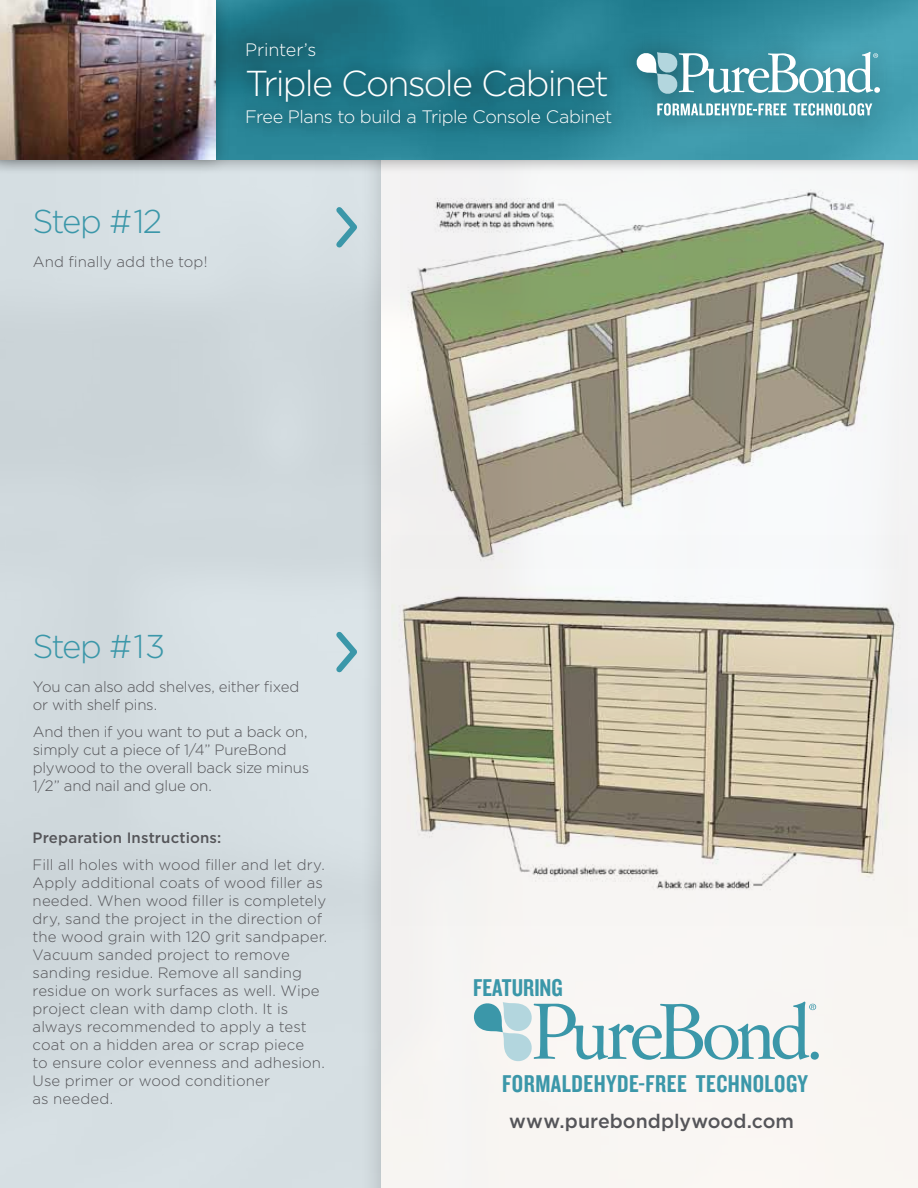
<style>
.page{position:relative;width:918px;height:1188px;background:#fff}
.page>*{position:absolute;margin:0;border:0;box-sizing:border-box;transform-origin:0 0}
.t1{font:300 36px "Gotham";letter-spacing:-.05em;color:#fff}
.t2{font:300 33px "Gotham";letter-spacing:-.055em;color:#3b97a9}
.t3{font:25.2px "Knockout HTF49 Liteweight";letter-spacing:.02em;color:#3b97a9}
.t4{font:25.2px "Knockout HTF49 Liteweight";color:#3b97a9}
.t5{font:500 19.5px "Gotham";color:#555559}
.t6{font:300 18px "Gotham";letter-spacing:-.025em;color:#fff}
.t7{font:300 15px/18px "Gotham";color:#555559}
.t8{font:500 15px "Gotham";letter-spacing:.01em;color:#555559}
</style>
<div class="page">
<div style="left:359px;top:44px;width:559px;height:1144px;background:#000;opacity:.2"></div>
<div style="left:382px;top:175px;width:536px;height:1013px;background:#f8f5f3"></div>
<svg style="left:331px;top:202px;width:31px;height:51px"></svg>
<svg style="left:331px;top:626px;width:31px;height:52px"></svg>
<img style="left:393px;top:536px;width:512px;height:389px">
<img style="left:401px;top:175px;width:496px;height:393px">
<div style="left:811px;top:1052px;width:8px;height:8px;background:#3b97a9;border-radius:50%"></div>
<svg style="left:473px;top:1002px;width:343px;height:61px"></svg>
<div style="left:0;top:0;width:918px;height:175px;background:#000;opacity:.4"></div>
<img style="left:232px;top:0;width:686px;height:160px">
<div style="left:615px;top:31px;width:286px;height:107px;background:#000;opacity:.35"></div>
<svg style="left:636px;top:52px;width:244px;height:43px"></svg>
<svg style="left:657px;top:103px;width:129px;height:13px"></svg>
<svg style="left:793px;top:103px;width:79px;height:13px"></svg>
<div style="left:232px;top:28px;width:393px;height:111px;background:#000;opacity:.75"></div>
<div style="left:0;top:0;width:232px;height:175px;background:#000;opacity:.3"></div>
<img style="left:0;top:0;width:216px;height:160px">
<h2 class="t2" style="left:33px;top:201px;width:131px">Step #12</h2>
<p class="t7" style="left:33px;top:252px;width:176px">And finally add the top!</p>
<p class="t6" style="left:245px;top:38px;width:73px">Printer’s</p>
<h1 class="t1" style="left:245px;top:60px;width:365px">Triple Console Cabinet</h1>
<p class="t6" style="left:245px;top:105px;width:369px">Free Plans to build a Triple Console Cabinet</p>
<h2 class="t2" style="left:33px;top:626px;width:134px">Step #13</h2>
<p class="t7" style="left:33px;top:677px;width:268px">You can also add shelves, either fixed or with shelf pins.</p>
<p class="t7" style="left:33px;top:722px;width:278px">And then if you want to put a back on, simply cut a piece of 1/4” PureBond plywood to the overall back size minus<br>1/2” and nail and glue on.</p>
<p class="t8" style="left:33px;top:827px;width:190px">Preparation Instructions:</p>
<p class="t7" style="left:33px;top:855px;width:296px">Fill all holes with wood filler and let dry.<br>Apply additional coats of wood filler as needed. When wood filler is completely dry, sand the project in the direction of the wood grain with 120 grit sandpaper.<br>Vacuum sanded project to remove sanding residue. Remove all sanding residue on work surfaces as well. Wipe project clean with damp cloth. It is always recommended to apply a test coat on a hidden area or scrap piece<br>to ensure color evenness and adhesion.<br>Use primer or wood conditioner<br>as needed.</p>
<h3 class="t4" style="left:473px;top:975px;width:91px">FEATURING</h3>
<h3 class="t3" style="left:502px;top:1070px;width:307px">FORMALDEHYDE-FREE TECHNOLOGY</h3>
<h3 class="t5" style="left:509px;top:1108px;width:286px">www.purebondplywood.com</h3>
</div>
